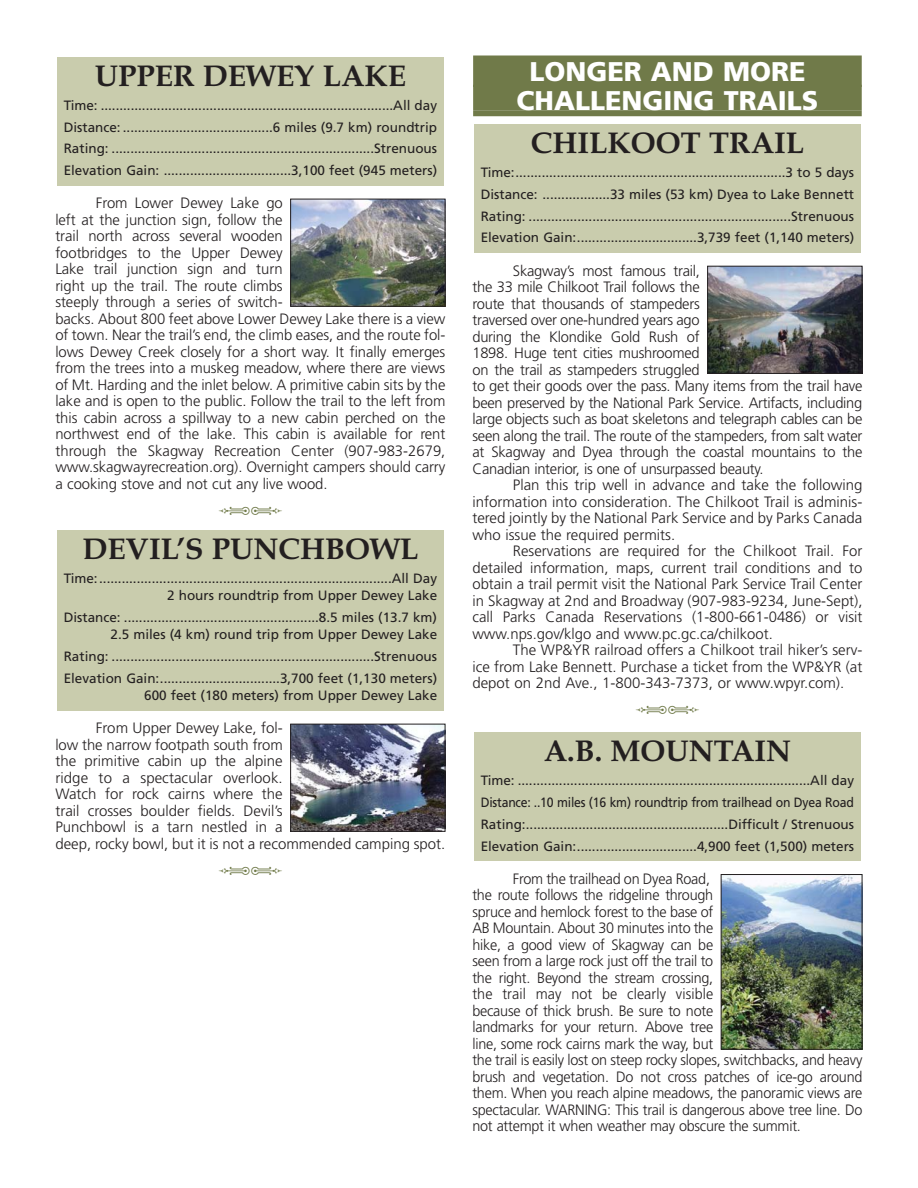
<style>
.page{position:relative;width:918px;height:1188px;background:#fff}
.page>*{position:absolute;margin:0;border:0;box-sizing:border-box;transform-origin:0 0}
.t1{font:700 30px "Book Antiqua";color:#231f20}
.t2{font:900 27px/29.2px "Frutiger";color:#fff;text-align:center}
.t3{font:300 15px/16.5px "Frutiger";letter-spacing:-.015em;color:#231f20}
.t4{font:300 15px/16.5px "Frutiger";letter-spacing:-.015em;color:#231f20;scale:.96 1}
.t5{font:13.5px/21.8px "Frutiger";color:#231f20;text-align:justify}
</style>
<div class="page">
<div style="left:473px;top:56px;width:389px;height:25px;background:#707a49"></div>
<div style="left:473px;top:81px;width:389px;height:6px;background:#707a49"></div>
<div style="left:473px;top:85px;width:389px;height:25px;background:#707a49"></div>
<div style="left:473px;top:110px;width:389px;height:6px;background:#707a49"></div>
<img style="left:723px;top:876px;width:137px;height:172px">
<div style="left:721px;top:874px;width:141px;height:176px;border:1px solid #231f20"></div>
<div style="left:474px;top:732px;width:387px;height:129px;background:#c9ccad"></div>
<img style="left:709px;top:268px;width:151px;height:104px">
<div style="left:707px;top:266px;width:155px;height:108px;border:1px solid #231f20"></div>
<div style="left:474px;top:124px;width:387px;height:128px;background:#c9ccad"></div>
<img style="left:292px;top:726px;width:151px;height:104px">
<div style="left:290px;top:724px;width:155px;height:108px;border:1px solid #231f20"></div>
<div style="left:57px;top:530px;width:387px;height:180px;background:#c9ccad"></div>
<img style="left:292px;top:201px;width:151px;height:104px">
<div style="left:290px;top:199px;width:155px;height:108px;border:1px solid #231f20"></div>
<div style="left:57px;top:57px;width:387px;height:128px;background:#c9ccad"></div>
<h1 class="t1" style="left:95px;top:64px;width:313px">UPPER DEWEY LAKE</h1>
<p class="t5" style="left:64px;top:95px;width:375px">Time: ..............................................................................All day Distance: ........................................6 miles (9.7 km) roundtrip Rating: ......................................................................Strenuous Elevation Gain: ..................................3,100 feet (945 meters)</p>
<p class="t3" style="left:55px;top:196px;width:392px;text-indent:41px">From Lower Dewey Lake go<br>left at the junction sign, follow the<br>trail north across several wooden<br>footbridges to the Upper Dewey<br>Lake trail junction sign and turn<br>right up the trail. The route climbs<br>steeply through a series of switch-<br>backs. About 800 feet above Lower Dewey Lake there is a view of town. Near the trail’s end, the climb eases, and the route fol&shy;lows Dewey Creek closely for a short way. It finally emerges from the trees into a muskeg meadow, where there are views of Mt. Harding and the inlet below. A primitive cabin sits by the lake and is open to the public. Follow the trail to the left from this cabin across a spillway to a new cabin perched on the northwest end of the lake. This cabin is available for rent through the Skagway Recreation Center (907-983-2679, www.skagwayrecreation.org). Overnight campers should carry a cooking stove and not cut any live wood.</p>
<h1 class="t1" style="left:82px;top:537px;width:338px">DEVIL’S PUNCHBOWL</h1>
<p class="t5" style="left:64px;top:571px;width:375px;line-height:17.2px;text-align:right">Time:..............................................................................All Day<br>2 hours roundtrip from Upper Dewey Lake</p>
<p class="t5" style="left:64px;top:610px;width:375px;line-height:17.2px;text-align:right">Distance: ....................................................8.5 miles (13.7 km)<br>2.5 miles (4 km) round trip from Upper Dewey Lake</p>
<p class="t5" style="left:64px;top:647px;width:375px">Rating: ......................................................................Strenuous<br>Elevation Gain:................................3,700 feet (1,130 meters)</p>
<p class="t5" style="left:144px;top:686px;width:294px">600 feet (180 meters) from Upper Dewey Lake</p>
<p class="t3" style="left:55px;top:721px;width:392px;text-indent:40px">From Upper Dewey Lake, fol-<br>low the narrow footpath south from<br>the primitive cabin up the alpine<br>ridge to a spectacular overlook.<br>Watch for rock cairns where the<br>trail crosses boulder fields. Devil’s<br>Punchbowl is a tarn nestled in a<br>deep, rocky bowl, but it is not a recommended camping spot.</p>
<h2 class="t2" style="left:517px;top:59px;width:303px">LONGER AND MORE<br>CHALLENGING TRAILS</h2>
<h1 class="t1" style="left:531px;top:131px;width:275px">CHILKOOT TRAIL</h1>
<p class="t5" style="left:481px;top:162px;width:375px">Time:........................................................................3 to 5 days Distance: ..................33 miles (53 km) Dyea to Lake Bennett Rating: ......................................................................Strenuous Elevation Gain:................................3,739 feet (1,140 meters)</p>
<p class="t3" style="left:472px;top:263px;width:392px;text-indent:40px">Skagway’s most famous trail,<br>the 33 mile Chilkoot Trail follows the<br>route that thousands of stampeders<br>traversed over one-hundred years ago<br>during the Klondike Gold Rush of<br>1898. Huge tent cities mushroomed<br>on the trail as stampeders struggled<br>to get their goods over the pass. Many items from the trail have been preserved by the National Park Service. Artifacts, including large objects such as boat skeletons and telegraph cables can be seen along the trail. The route of the stampeders, from salt water at Skagway and Dyea through the coastal mountains to the Canadian interior, is one of unsurpassed beauty.</p>
<p class="t3" style="left:472px;top:478px;width:392px;text-align:justify;text-indent:40px">Plan this trip well in advance and take the following information into consideration. The Chilkoot Trail is adminis&shy;tered jointly by the National Park Service and by Parks Canada who issue the required permits.</p>
<p class="t3" style="left:472px;top:544px;width:392px;text-align:justify;text-indent:41px">Reservations are required for the Chilkoot Trail. For detailed information, maps, current trail conditions and to obtain a trail permit visit the National Park Service Trail Center in Skagway at 2nd and Broadway (907-983-9234, June-Sept), call Parks Canada Reservations (1-800-661-0486) or visit www.nps.gov/klgo and www.pc.gc.ca/chilkoot.</p>
<p class="t3" style="left:472px;top:643px;width:392px;text-align:justify;text-indent:40px">The WP&amp;YR railroad offers a Chilkoot trail hiker’s serv&shy;ice from Lake Bennett. Purchase a ticket from the WP&amp;YR (at depot on 2nd Ave., 1-800-343-7373, or www.wpyr.com).</p>
<h1 class="t1" style="left:544px;top:740px;width:249px">A.B. MOUNTAIN</h1>
<p class="t5" style="left:481px;top:771px;width:375px">Time: ..............................................................................All day Distance: ..10 miles (16 km) roundtrip from trailhead on Dyea Road Rating:......................................................Difficult / Strenuous Elevation Gain:................................4,900 feet (1,500) meters</p>
<p class="t4" style="left:472px;top:872px;width:408px;text-indent:40px">From the trailhead on Dyea Road,<br>the route follows the ridgeline through<br>spruce and hemlock forest to the base of<br>AB Mountain. About 30 minutes into the<br>hike, a good view of Skagway can be<br>seen from a large rock just off the trail to<br>the right. Beyond the stream crossing,<br>the trail may not be clearly visible<br>because of thick brush. Be sure to note<br>landmarks for your return. Above tree<br>line, some rock cairns mark the way, but<br>the trail is easily lost on steep rocky slopes, switchbacks, and heavy brush and vegetation. Do not cross patches of ice-go around them. When you reach alpine meadows, the panoramic views are spectacular. WARNING: This trail is dangerous above tree line. Do not attempt it when weather may obscure the summit.</p>
</div>
